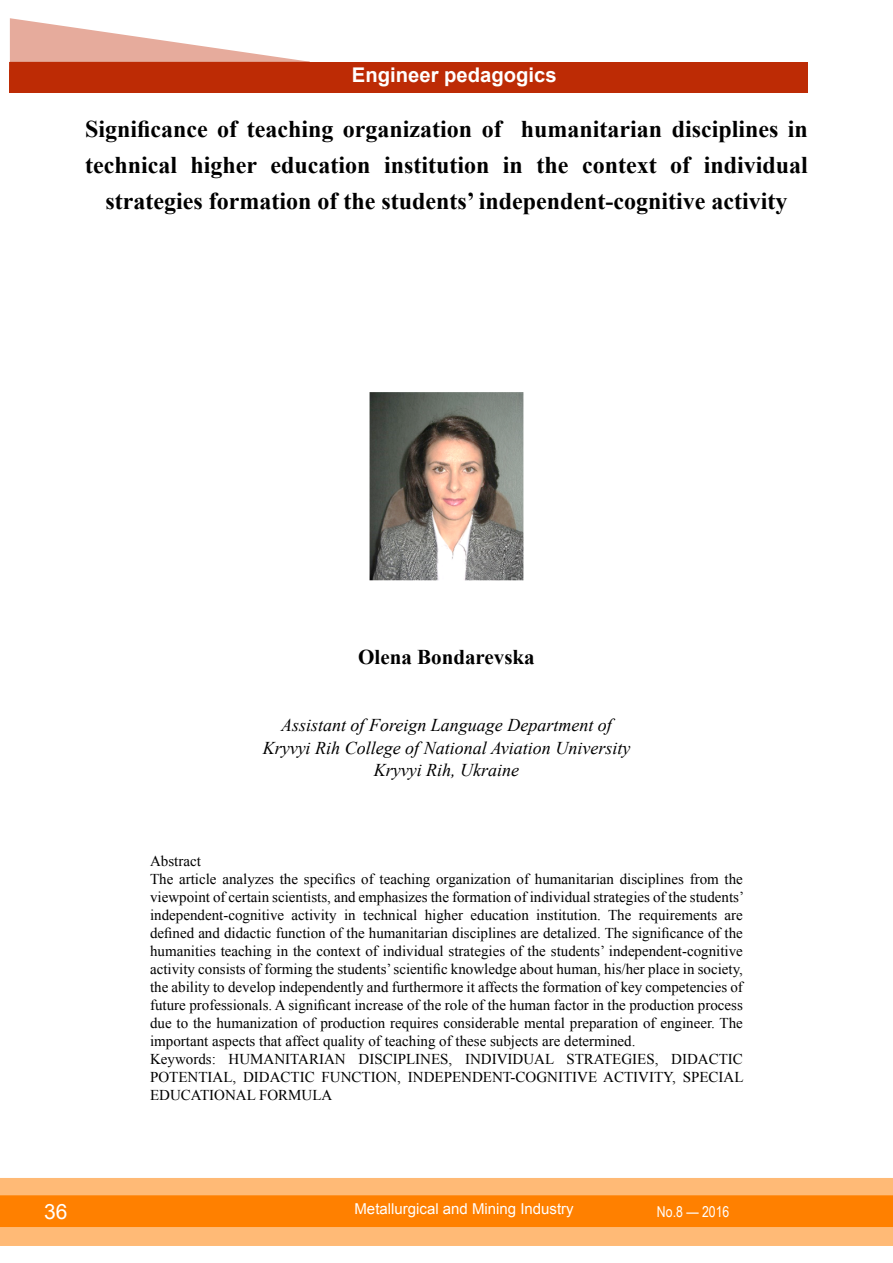
<style>
.page{position:relative;width:893px;height:1263px;background:#fff}
.page>*{position:absolute;margin:0;border:0;box-sizing:border-box;transform-origin:0 0}
.t1{font:700 24px/36px "Times New Roman";color:#000;text-align:center}
.t2{font:700 21px "Times New Roman";color:#000}
.t3{font:21px "Arial";color:#fff}
.t4{font:700 20.25px "Arial";color:#fff}
.t5{font:italic 18px/22.5px "Times New Roman";color:#000;text-align:center}
.t6{font:15px/18px "Times New Roman";color:#000}
.t7{font:15px "Arial";color:#fff}
.t8{font:15px "Arial Narrow";color:#fff}
</style>
<div class="page">
<div style="left:0;top:1178px;width:893px;height:68px;background:#ffba76"></div>
<div style="left:0;top:1195px;width:893px;height:32px;background:#ff8000;border:2px solid #ff8000"></div>
<div style="left:10px;top:62px;width:798px;height:30px;background:#bd2b05"></div>
<svg style="left:10px;top:18px;width:300px;height:44px"></svg>
<img style="left:370px;top:392px;width:153px;height:189px">
<h3 class="t4" style="left:352px;top:62px;width:206px">Engineer pedagogics</h3>
<h1 class="t1" style="left:85px;top:111px;width:724px">Significance of teaching organization of humanitarian disciplines in technical higher education institution in the context of individual strategies formation of the students’ independent-cognitive activity</h1>
<h2 class="t2" style="left:358px;top:642px;width:178px">Olena Bondarevska</h2>
<p class="t5" style="left:263px;top:713px;width:369px">Assistant of Foreign Language Department of<br>Kryvyi Rih College of National Aviation University<br>Kryvyi Rih, Ukraine</p>
<p class="t6" style="left:150px;top:851px;width:595px">Abstract<br>The article analyzes the specifics of teaching organization of humanitarian disciplines from the viewpoint of certain scientists, and emphasizes the formation of individual strategies of the students’ independent-cognitive activity in technical higher education institution. The requirements are defined and didactic function of the humanitarian disciplines are detalized. The significance of the humanities teaching in the context of individual strategies of the students’ independent-cognitive activity consists of forming the students’ scientific knowledge about human, his/her place in society, the ability to develop independently and furthermore it affects the formation of key competencies of future professionals. A significant increase of the role of the human factor in the production process due to the humanization of production requires considerable mental preparation of engineer. The important aspects that affect quality of teaching of these subjects are determined.<br>Keywords: HUMANITARIAN DISCIPLINES, INDIVIDUAL STRATEGIES, DIDACTIC POTENTIAL, DIDACTIC FUNCTION, INDEPENDENT-COGNITIVE ACTIVITY, SPECIAL EDUCATIONAL FORMULA</p>
<h2 class="t3" style="left:44px;top:1197px;width:25px">36</h2>
<p class="t7" style="left:354px;top:1199px;width:221px">Metallurgical and Mining Industry</p>
<p class="t8" style="left:657px;top:1201px;width:74px">No.8 — 2016</p>
</div>
